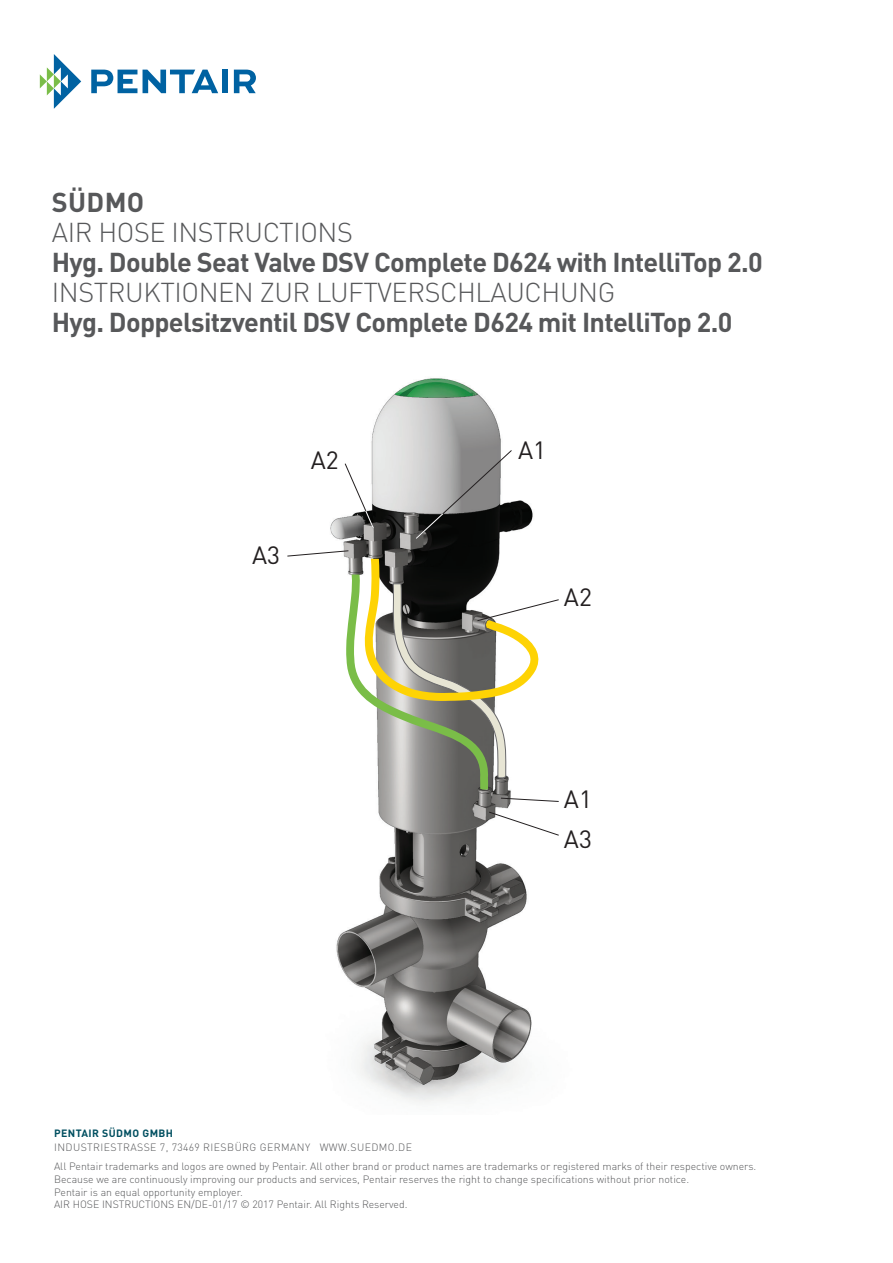
<style>
.page{position:relative;width:893px;height:1263px;background:#fff}
.page>*{position:absolute;margin:0;border:0;box-sizing:border-box;transform-origin:0 0}
.t1{font:700 27px "DIN Pro";letter-spacing:-.025em;color:#57585a}
.t2{font:300 27px "DIN Pro";letter-spacing:-.015em;color:#57585a}
.t3{font:24.75px "DIN Pro";color:#231f20}
.t4{font:300 10.5px/12.8px "DIN Pro";color:#57585a}
.t5{font:700 10.5px "DIN Pro";letter-spacing:.04em;color:#004f60}
</style>
<div class="page">
<svg style="left:40px;top:54px;width:41px;height:55px"></svg>
<svg style="left:91px;top:70px;width:46px;height:23px"></svg>
<svg style="left:143px;top:70px;width:75px;height:23px"></svg>
<div style="left:222px;top:70px;width:6px;height:23px;background:#0062a2"></div>
<svg style="left:234px;top:70px;width:22px;height:23px"></svg>
<img style="left:330px;top:378px;width:203px;height:725px">
<svg style="left:415px;top:449px;width:98px;height:91px;background:#7d7d7c"></svg>
<svg style="left:344px;top:462px;width:31px;height:67px"></svg>
<svg style="left:287px;top:550px;width:272px;height:371px"></svg>
<h1 class="t1" style="left:52px;top:180px;width:94px">SÜDMO</h1>
<h1 class="t2" style="left:52px;top:212px;width:302px">AIR HOSE INSTRUCTIONS</h1>
<h1 class="t1" style="left:52px;top:240px;width:713px">Hyg. Double Seat Valve DSV Complete D624 with IntelliTop 2.0</h1>
<h1 class="t2" style="left:52px;top:272px;width:565px">INSTRUKTIONEN ZUR LUFTVERSCHLAUCHUNG</h1>
<h1 class="t1" style="left:52px;top:300px;width:682px">Hyg. Doppelsitzventil DSV Complete D624 mit IntelliTop 2.0</h1>
<h2 class="t3" style="left:252px;top:535px;width:29px">A3</h2>
<h2 class="t3" style="left:311px;top:440px;width:29px">A2</h2>
<h2 class="t3" style="left:518px;top:430px;width:29px">A1</h2>
<h2 class="t3" style="left:564px;top:578px;width:29px">A2</h2>
<h2 class="t3" style="left:564px;top:780px;width:29px">A1</h2>
<h2 class="t3" style="left:564px;top:820px;width:29px">A3</h2>
<p class="t5" style="left:54px;top:1124px;width:121px">PENTAIR SÜDMO GMBH</p>
<p class="t4" style="left:54px;top:1136px;width:704px;line-height:19.2px">INDUSTRIESTRASSE 7, 73469 RIESBÜRG GERMANY WWW.SUEDMO.DE<br>All Pentair trademarks and logos are owned by Pentair. All other brand or product names are trademarks or registered marks of their respective owners.</p>
<p class="t4" style="left:54px;top:1172px;width:637px">Because we are continuously improving our products and services, Pentair reserves the right to change specifications without prior notice.<br>Pentair is an equal opportunity employer.<br>AIR HOSE INSTRUCTIONS EN/DE-01/17 © 2017 Pentair. All Rights Reserved.</p>
</div>
